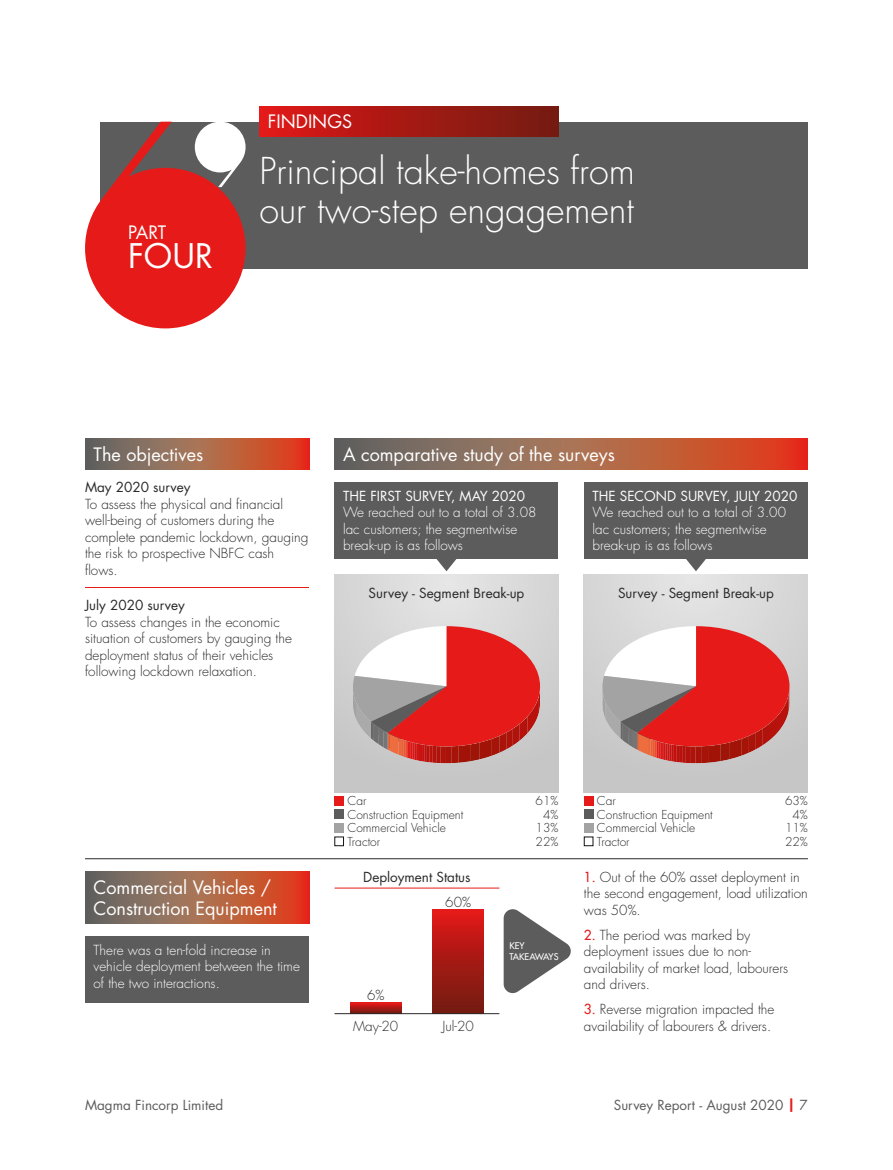
<style>
.page{position:relative;width:893px;height:1170px;background:#fff}
.page>*{position:absolute;margin:0;border:0;box-sizing:border-box;transform-origin:0 0}
.t1{font:300 36px/39px "Futura Std";color:#fff}
.t2{font:33px "Futura Std";color:#fff}
.t3{font:18px/21px "Futura Std";color:#fff}
.t4{font:300 13.5px/16.5px "Futura Std";color:#292929}
.t5{font:300 13.5px/16.5px "Futura Std";color:#fff}
.t6{font:13.5px "Futura Std";color:#292929}
.t7{font:13.5px "Futura Std";color:#fff}
.t8{font:13.5px "Futura Std";color:#5c5c5c}
.t9{font:300 12px "Futura Std";color:#292929}
.t10{font:500 9px/10.5px "Futura Std";color:#fff}
.s1{font-weight:500;color:#e61b19}
.s2{font-weight:700;color:#e61b19}
</style>
<div class="page">
<div style="left:100px;top:122px;width:708px;height:146px;background:#5c5c5c"></div>
<svg style="left:85px;top:122px;width:161px;height:206px"></svg>
<div style="left:259px;top:106px;width:299px;height:31px;background:linear-gradient(to right,#e01817,#701b11)"></div>
<svg style="left:85px;top:438px;width:224px;height:31px;background:#a56149"></svg>
<svg style="left:334px;top:438px;width:474px;height:31px;background:#a56149"></svg>
<div style="left:334px;top:482px;width:224px;height:76px;background:#5c5c5c"></div>
<div style="left:584px;top:482px;width:224px;height:76px;background:#5c5c5c"></div>
<hr style="left:85px;top:587px;width:224px;height:1px;background:#e61b19">
<svg style="left:436px;top:558px;width:21px;height:13px"></svg>
<svg style="left:686px;top:558px;width:20px;height:13px"></svg>
<div style="left:334px;top:574px;width:224px;height:218px;background:linear-gradient(to bottom,#ddd,#c2c2c2)"></div>
<div style="left:584px;top:574px;width:224px;height:218px;background:linear-gradient(to bottom,#ddd,#c2c2c2)"></div>
<div style="left:334px;top:796px;width:10px;height:9px;background:#e61b19"></div>
<div style="left:334px;top:809px;width:10px;height:9px;background:#5c5c5c"></div>
<div style="left:334px;top:823px;width:10px;height:9px;background:#a3a3a3"></div>
<div style="left:584px;top:796px;width:9px;height:9px;background:#e61b19"></div>
<div style="left:584px;top:809px;width:9px;height:9px;background:#5c5c5c"></div>
<div style="left:584px;top:823px;width:9px;height:9px;background:#a3a3a3"></div>
<div style="left:584px;top:836px;width:9px;height:9px;border:1px solid #131313"></div>
<svg style="left:353px;top:626px;width:188px;height:137px"></svg>
<svg style="left:602px;top:626px;width:188px;height:137px;background:#d5716f"></svg>
<hr style="left:85px;top:858px;width:723px;height:1px;background:#292929">
<svg style="left:85px;top:871px;width:224px;height:52px;background:#a56149"></svg>
<div style="left:85px;top:935px;width:224px;height:67px;background:#5c5c5c"></div>
<svg style="left:504px;top:909px;width:67px;height:84px"></svg>
<div style="left:433px;top:909px;width:51px;height:104px;background:linear-gradient(to bottom,#e31817,#701b11)"></div>
<svg style="left:350px;top:1002px;width:51px;height:11px"></svg>
<hr style="left:334px;top:1013px;width:165px;height:1px;background:#292929">
<hr style="left:334px;top:887px;width:165px;height:1px;background:#e61b19">
<h3 class="t3" style="left:128px;top:223px;width:40px">PART</h3>
<h2 class="t2" style="left:128px;top:241px;width:86px">FOUR</h2>
<h3 class="t3" style="left:268px;top:113px;width:86px">FINDINGS</h3>
<h1 class="t1" style="left:259px;top:154px;width:377px">Principal take-homes from our two-step engagement</h1>
<h3 class="t3" style="left:94px;top:445px;width:111px">The objectives</h3>
<h3 class="t3" style="left:343px;top:445px;width:273px">A comparative study of the surveys</h3>
<p class="t6" style="left:85px;top:481px;width:107px">May 2020 survey</p>
<p class="t4" style="left:85px;top:496px;width:225px">To assess the physical and financial well-being of customers during the complete pandemic lockdown, gauging the risk to prospective NBFC cash flows.</p>
<p class="t7" style="left:343px;top:489px;width:184px">THE FIRST SURVEY, MAY 2020</p>
<p class="t5" style="left:343px;top:505px;width:195px">We reached out to a total of 3.08 lac customers; the segmentwise break-up is as follows</p>
<p class="t7" style="left:592px;top:489px;width:207px">THE SECOND SURVEY, JULY 2020</p>
<p class="t5" style="left:592px;top:505px;width:195px">We reached out to a total of 3.00 lac customers; the segmentwise break-up is as follows</p>
<p class="t6" style="left:85px;top:599px;width:101px">July 2020 survey</p>
<p class="t4" style="left:85px;top:614px;width:208px">To assess changes in the economic situation of customers by gauging the deployment status of their vehicles following lockdown relaxation.</p>
<h3 class="t3" style="left:94px;top:877px;width:185px">Commercial Vehicles /<br>Construction Equipment</h3>
<p class="t5" style="left:94px;top:942px;width:208px">There was a ten-fold increase in vehicle deployment between the time of the two interactions.</p>
<p class="t6" style="left:369px;top:586px;width:157px">Survey - Segment Break-up</p>
<p class="t6" style="left:618px;top:586px;width:157px">Survey - Segment Break-up</p>
<p class="t9" style="left:347px;top:795px;width:20px">Car</p>
<p class="t9" style="left:536px;top:795px;width:24px">61%</p>
<p class="t9" style="left:347px;top:808px;width:117px">Construction Equipment</p>
<p class="t9" style="left:543px;top:808px;width:17px">4%</p>
<p class="t9" style="left:347px;top:822px;width:100px">Commercial Vehicle</p>
<p class="t9" style="left:536px;top:822px;width:24px">13%</p>
<p class="t9" style="left:347px;top:835px;width:34px">Tractor</p>
<p class="t9" style="left:536px;top:835px;width:24px">22%</p>
<p class="t6" style="left:363px;top:870px;width:109px">Deployment Status</p>
<p class="t4" style="left:367px;top:988px;width:19px">6%</p>
<p class="t4" style="left:353px;top:1018px;width:47px">May-20</p>
<p class="t4" style="left:445px;top:894px;width:27px">60%</p>
<p class="t4" style="left:442px;top:1018px;width:33px">Jul-20</p>
<p class="t10" style="left:509px;top:941px;width:50px">KEY<br>TAKEAWAYS</p>
<p class="t9" style="left:597px;top:795px;width:20px">Car</p>
<p class="t9" style="left:785px;top:795px;width:24px">63%</p>
<p class="t9" style="left:597px;top:808px;width:117px">Construction Equipment</p>
<p class="t9" style="left:792px;top:808px;width:17px">4%</p>
<p class="t9" style="left:597px;top:822px;width:100px">Commercial Vehicle</p>
<p class="t9" style="left:785px;top:822px;width:24px">11%</p>
<p class="t9" style="left:597px;top:835px;width:34px">Tractor</p>
<p class="t9" style="left:785px;top:835px;width:24px">22%</p>
<p class="t4" style="left:584px;top:869px;width:225px"><span class="s1">1.</span> Out of the 60% asset deployment in the second engagement, load utilization was 50%.</p>
<p class="t4" style="left:584px;top:927px;width:206px"><span class="s1">2.</span> The period was marked by deployment issues due to non&shy;availability of market load, labourers and drivers.</p>
<p class="t4" style="left:584px;top:1002px;width:192px"><span class="s1">3.</span> Reverse migration impacted the availability of labourers &amp; drivers.</p>
<p class="t8" style="left:85px;top:1099px;width:140px">Magma Fincorp Limited</p>
<p class="t8" style="left:614px;top:1098px;width:196px">Survey Report - August 2020 <span class="s2">|</span> 7</p>
</div>
